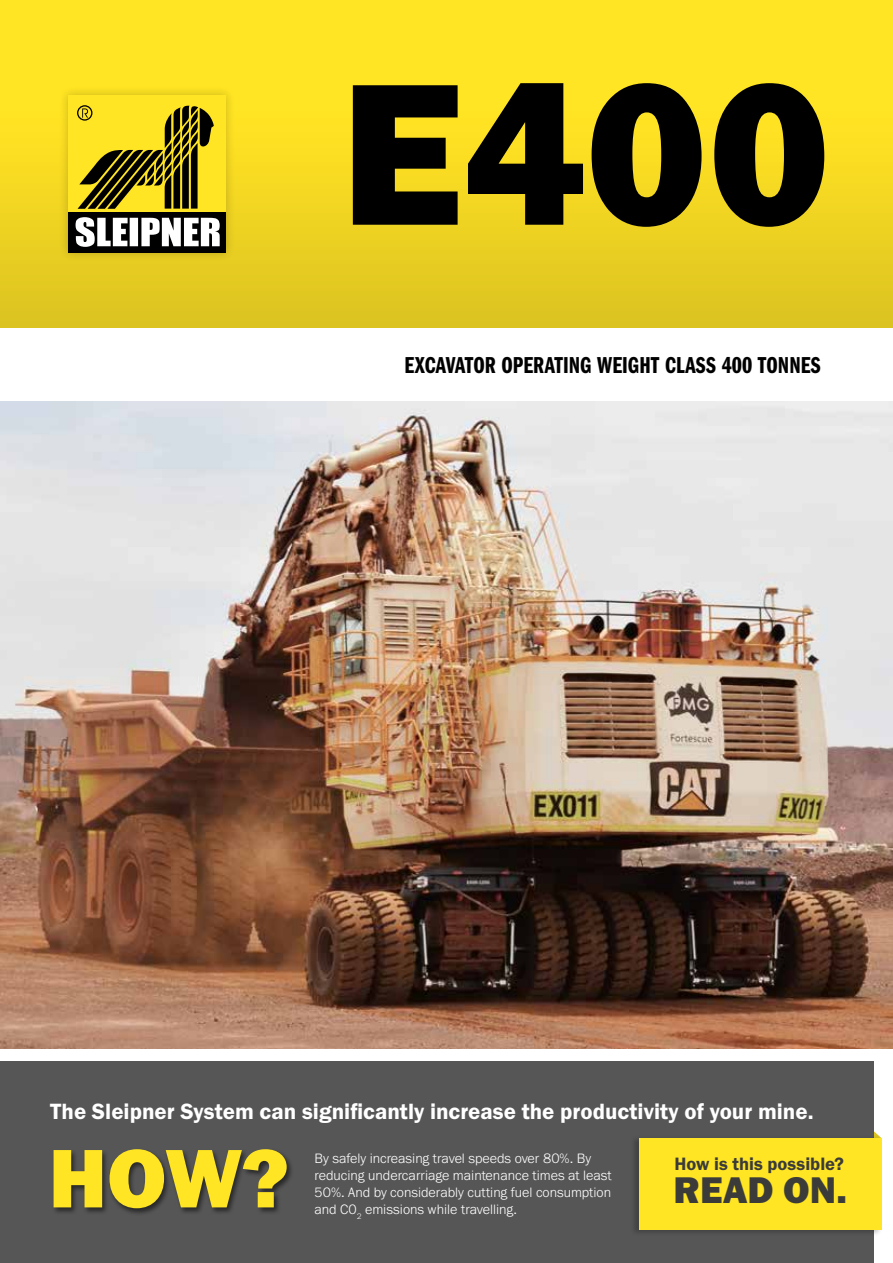
<style>
.page{position:relative;width:893px;height:1263px;background:#fff}
.page>*{position:absolute;margin:0;border:0;box-sizing:border-box;transform-origin:0 0}
.t1{font:209.1px "Franklin Gothic URW Hea";color:#000}
.t2{font:85.95px "Franklin Gothic URW Hea";color:#ffe523}
.t3{font:38.55px "Franklin Gothic URW Hea";color:#3b3b3a}
.t4{font:23.85px "Franklin Gothic URW Com Dem";color:#000}
.t5{font:22.95px "Franklin Gothic URW Dem";color:#fff}
.t6{font:18.6px "Franklin Gothic URW Dem";color:#3b3b3a}
.t7{font:300 14.1px/17.2px "Franklin Gothic URW";color:#fff}
</style>
<div class="page">
<div style="left:0;top:0;width:893px;height:327px;background:linear-gradient(to bottom,#ffed23,#e1c721)"></div>
<img style="left:0;top:402px;width:893px;height:646px">
<svg style="left:873px;top:1103px;width:5px;height:32px"></svg>
<div style="left:0;top:1061px;width:873px;height:202px;background:#575656"></div>
<div style="left:630px;top:1135px;width:252px;height:101px;background:#504f4f"></div>
<div style="left:639px;top:1138px;width:242px;height:92px;background:#ffe523"></div>
<div style="left:52px;top:1148px;width:242px;height:68px;background:#000;opacity:.53"></div>
<div style="left:58px;top:85px;width:177px;height:178px;background:#000;opacity:.2"></div>
<div style="left:68px;top:95px;width:158px;height:157px;background:#ffe523"></div>
<div style="left:68px;top:213px;width:158px;height:40px;background:#000"></div>
<svg style="left:76px;top:217px;width:144px;height:30px"></svg>
<svg style="left:77px;top:105px;width:137px;height:104px"></svg>
<h1 class="t1" style="left:341px;top:19px;width:492px">E400</h1>
<h3 class="t4" style="left:405px;top:352px;width:418px">EXCAVATOR OPERATING WEIGHT CLASS 400 TONNES</h3>
<h3 class="t5" style="left:50px;top:1097px;width:765px">The Sleipner System can significantly increase the productivity of your mine.</h3>
<h3 class="t6" style="left:674px;top:1152px;width:171px">How is this possible?</h3>
<h2 class="t2" style="left:49px;top:1123px;width:242px">HOW?</h2>
<p class="t7" style="left:314px;top:1149px;width:299px">By safely increasing travel speeds over 80%. By reducing undercarriage maintenance times at least 50%. And by considerably cutting fuel consumption and C0<sub>2</sub> emissions while travelling.</p>
<h3 class="t3" style="left:673px;top:1165px;width:175px">READ ON.</h3>
</div>
